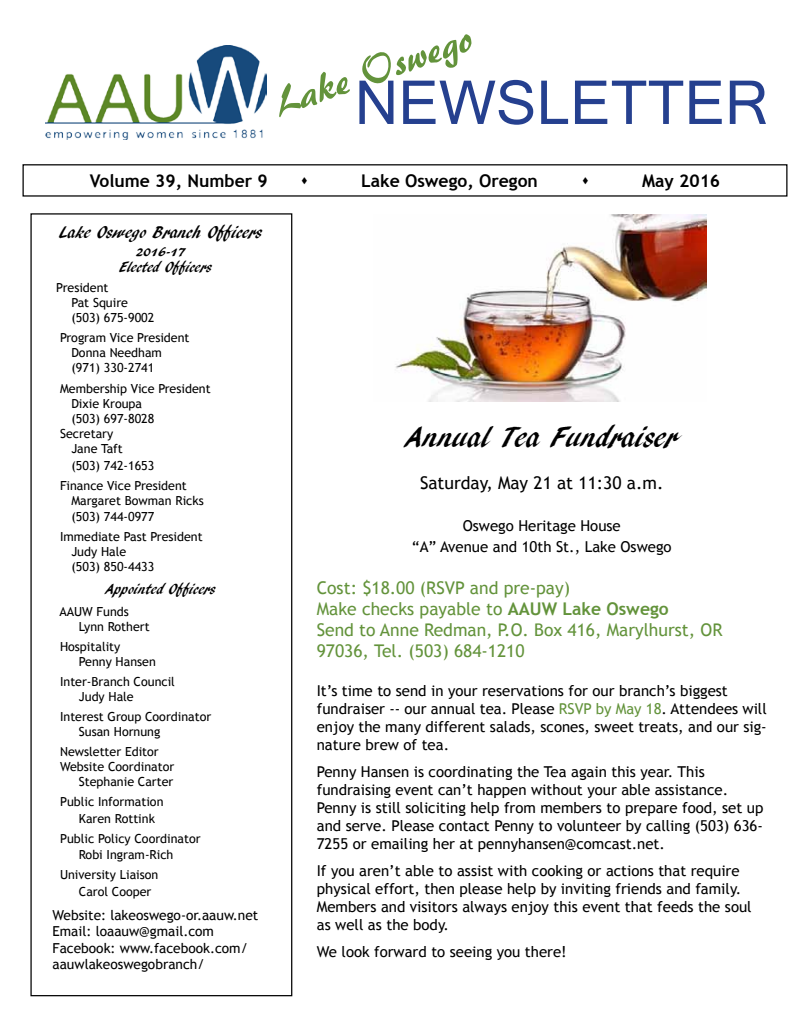
<style>
.page{position:relative;width:810px;height:1035px;background:#fff}
.page>*{position:absolute;margin:0;border:0;box-sizing:border-box;transform-origin:0 0}
.t1{font:67.5px "Vrinda";color:#25408f}
.t2{font:40px "ARBERKLEY";color:#63933b}
.t3{font:30px "ARBLANCA";color:#000}
.t4{font:17.5px/21px "Trebuchet MS";color:#63933b}
.t5{font:700 17.5px "Trebuchet MS";color:#000}
.t6{font:17.5px "Trebuchet MS";color:#000}
.t7{font:17.5px "ARBLANCA";color:#000}
.t8{font:15px/18px "Trebuchet MS";color:#000}
.t9{font:15px "ARBLANCA";color:#000}
.t10{font:15px "ARBERKLEY";color:#000}
.t11{font:13.75px/16.5px "Trebuchet MS";color:#000}
.t12{font:12.5px/15px "Trebuchet MS";color:#000}
.s1{font-weight:700}
.s2{color:#63933b}
</style>
<div class="page">
<div style="left:30px;top:213px;width:262px;height:783px;border:1px solid #000"></div>
<div style="left:22px;top:164px;width:766px;height:33px;border:1px solid #000"></div>
<img style="left:45px;top:45px;width:221px;height:95px">
<img style="left:396px;top:215px;width:311px;height:187px">
<h2 class="t2" style="left:267px;top:81px;width:209px;rotate:-19deg">Lake Oswego</h2>
<h1 class="t1" style="left:355px;top:57px;width:416px">NEWSLETTER</h1>
<p class="t5" style="left:90px;top:170px;width:179px">Volume 39, Number 9</p>
<p class="t5" style="left:361px;top:170px;width:178px">Lake Oswego, Oregon</p>
<p class="t5" style="left:642px;top:170px;width:79px">May 2016</p>
<p class="t7" style="left:59px;top:222px;width:204px">Lake Oswego Branch Officers</p>
<p class="t10" style="left:136px;top:242px;width:51px">2016-17</p>
<p class="t9" style="left:120px;top:259px;width:94px">Elected Officers</p>
<p class="t12" style="left:71px;top:281px;width:85px;text-indent:-15px">President<br>Pat Squire (503) 675-9002</p>
<p class="t12" style="left:71px;top:331px;width:120px;text-indent:-11px">Program Vice President<br>Donna Needham (971) 330-2741</p>
<p class="t12" style="left:60px;top:382px;width:152px">Membership Vice President</p>
<p class="t12" style="left:71px;top:397px;width:72px">Dixie Kroupa</p>
<p class="t12" style="left:71px;top:412px;width:85px">(503) 697-8028</p>
<p class="t12" style="left:60px;top:427px;width:55px">Secretary</p>
<p class="t12" style="left:71px;top:442px;width:53px">Jane Taft</p>
<p class="t12" style="left:60px;top:456px;width:128px;line-height:20px;text-indent:11px">(503) 742-1653<br>Finance Vice President</p>
<p class="t12" style="left:71px;top:492px;width:134px;line-height:16.5px">Margaret Bowman Ricks (503) 744-0977</p>
<p class="t12" style="left:71px;top:530px;width:133px;text-indent:-11px">Immediate Past President<br>Judy Hale<br>(503) 850-4433</p>
<p class="t9" style="left:106px;top:581px;width:111px">Appointed Officers</p>
<p class="t12" style="left:79px;top:605px;width:72px;text-indent:-19px">AAUW Funds<br>Lynn Rothert</p>
<p class="t12" style="left:79px;top:640px;width:79px;text-indent:-19px">Hospitality<br>Penny Hansen</p>
<p class="t12" style="left:79px;top:675px;width:98px;text-indent:-19px">Inter-Branch Council<br>Judy Hale</p>
<p class="t12" style="left:79px;top:710px;width:134px;text-indent:-19px">Interest Group Coordinator<br>Susan Hornung</p>
<p class="t12" style="left:60px;top:745px;width:100px">Newsletter Editor</p>
<p class="t12" style="left:60px;top:760px;width:116px">Website Coordinator</p>
<p class="t12" style="left:79px;top:775px;width:96px">Stephanie Carter</p>
<p class="t12" style="left:79px;top:794px;width:86px;line-height:16.5px;text-indent:-19px">Public Information<br>Karen Rottink</p>
<p class="t12" style="left:79px;top:830px;width:123px;line-height:16.5px;text-indent:-19px">Public Policy Coordinator<br>Robi Ingram-Rich</p>
<p class="t12" style="left:79px;top:867px;width:81px;line-height:16.5px;text-indent:-19px">University Liaison<br>Carol Cooper</p>
<p class="t11" style="left:53px;top:907px;width:207px">Website: lakeoswego-or.aauw.net<br>Email: loaauw@gmail.com<br>Facebook: www.facebook.com/ aauwlakeoswegobranch/</p>
<h3 class="t3" style="left:406px;top:420px;width:273px">Annual Tea Fundraiser</h3>
<p class="t6" style="left:420px;top:473px;width:245px">Saturday, May 21 at 11:30 a.m.</p>
<p class="t8" style="left:412px;top:515px;width:261px;line-height:21px;text-align:center">Oswego Heritage House<br>“A” Avenue and 10th St., Lake Oswego</p>
<p class="t4" style="left:317px;top:578px;width:407px">Cost: $18.00 (RSVP and pre-pay)<br>Make checks payable to <span class="s1">AAUW Lake Oswego<br></span>Send to Anne Redman, P.O. Box 416, Marylhurst, OR 97036, Tel. (503) 684-1210</p>
<p class="t8" style="left:317px;top:682px;width:451px">It’s time to send in your reservations for our branch’s biggest fundraiser -- our annual tea. Please <span class="s2">RSVP by May 18</span>. Attendees will enjoy the many different salads, scones, sweet treats, and our sig&shy;nature brew of tea.</p>
<p class="t8" style="left:317px;top:763px;width:448px">Penny Hansen is coordinating the Tea again this year. This fundraising event can’t happen without your able assistance.<br>Penny is still soliciting help from members to prepare food, set up and serve. Please contact Penny to volunteer by calling (503) 636- 7255 or emailing her at pennyhansen@comcast.net.</p>
<p class="t8" style="left:317px;top:862px;width:436px">If you aren’t able to assist with cooking or actions that require physical effort, then please help by inviting friends and family.<br>Members and visitors always enjoy this event that feeds the soul as well as the body.</p>
<p class="t8" style="left:317px;top:943px;width:251px">We look forward to seeing you there!</p>
</div>
